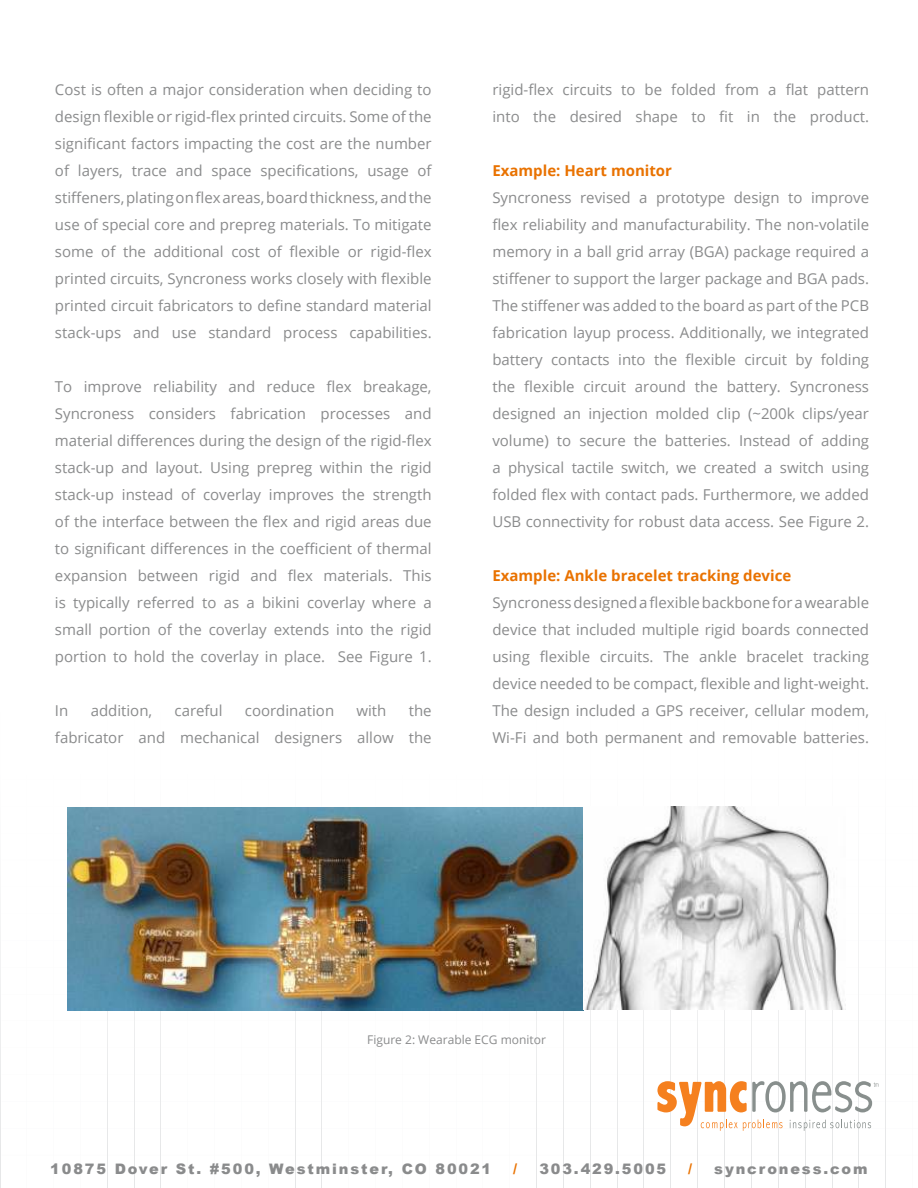
<style>
.page{position:relative;width:918px;height:1188px;background:#fff}
.page>*{position:absolute;margin:0;border:0;box-sizing:border-box;transform-origin:0 0}
.t1{font:15px/27px "Open Sans";color:#8a8b8c;text-align:justify}
.t2{font:700 15px "Open Sans";color:#e97200}
.t3{font:900 14.4px "Arial";letter-spacing:.13em;color:#8a8b8c}
.t4{font:900 14.4px "Arial";color:#e97200}
.t5{font:12px "Open Sans";color:#8a8b8c}
</style>
<div class="page">
<hr style="left:0;top:712px;width:1px;height:476px;background:#e6e7e8">
<svg style="left:67px;top:807px;width:819px;height:381px"></svg>
<img style="left:68px;top:806px;width:778px;height:204px">
<p class="t1" style="left:55px;top:76px;width:378px">Cost is often a major consideration when deciding to design flexible or rigid-flex printed circuits. Some of the significant factors impacting the cost are the number of layers, trace and space specifications, usage of stiffeners, plating on flex areas, board thickness, and the use of special core and prepreg materials. To mitigate some of the additional cost of flexible or rigid-flex printed circuits, Syncroness works closely with flexible printed circuit fabricators to define standard material stack-ups and use standard process capabilities.</p>
<p class="t1" style="left:55px;top:373px;width:378px">To improve reliability and reduce flex breakage, Syncroness considers fabrication processes and material differences during the design of the rigid-flex stack-up and layout. Using prepreg within the rigid stack-up instead of coverlay improves the strength of the interface between the flex and rigid areas due to significant differences in the coefficient of thermal expansion between rigid and flex materials. This is typically referred to as a bikini coverlay where a small portion of the coverlay extends into the rigid portion to hold the coverlay in place. See Figure 1.</p>
<p class="t1" style="left:55px;top:697px;width:15px">In</p>
<p class="t1" style="left:91px;top:697px;width:63px">addition,</p>
<p class="t1" style="left:175px;top:697px;width:50px">careful</p>
<p class="t1" style="left:245px;top:697px;width:91px">coordination</p>
<p class="t1" style="left:357px;top:697px;width:31px">with</p>
<p class="t1" style="left:55px;top:697px;width:378px;text-align:right">the<br>fabricator and mechanical designers allow the</p>
<p class="t1" style="left:492px;top:76px;width:378px">rigid-flex circuits to be folded from a flat pattern into the desired shape to fit in the product.</p>
<p class="t2" style="left:492px;top:165px;width:181px">Example: Heart monitor</p>
<p class="t1" style="left:492px;top:186px;width:378px">Syncroness revised a prototype design to improve flex reliability and manufacturability. The non-volatile memory in a ball grid array (BGA) package required a stiffener to support the larger package and BGA pads.<br>The stiffener was added to the board as part of the PCB fabrication layup process. Additionally, we integrated battery contacts into the flexible circuit by folding the flexible circuit around the battery. Syncroness designed an injection molded clip (~200k clips/year volume) to secure the batteries. Instead of adding a physical tactile switch, we created a switch using folded flex with contact pads. Furthermore, we added USB connectivity for robust data access. See Figure 2.</p>
<p class="t2" style="left:492px;top:570px;width:300px">Example: Ankle bracelet tracking device</p>
<p class="t1" style="left:492px;top:589px;width:378px">Syncroness designed a flexible backbone for a wearable device that included multiple rigid boards connected using flexible circuits. The ankle bracelet tracking device needed to be compact, flexible and light-weight.<br>The design included a GPS receiver, cellular modem, Wi-Fi and both permanent and removable batteries.</p>
<p class="t5" style="left:367px;top:1035px;width:180px">Figure 2: Wearable ECG monitor</p>
<p class="t3" style="left:50px;top:1164px;width:442px">10875 Dover St. #500, Westminster, CO 80021</p>
<p class="t4" style="left:513px;top:1164px;width:6px">/</p>
<p class="t3" style="left:539px;top:1164px;width:128px">303.429.5005</p>
<p class="t4" style="left:688px;top:1164px;width:6px">/</p>
<p class="t3" style="left:714px;top:1164px;width:155px">syncroness.com</p>
</div>
